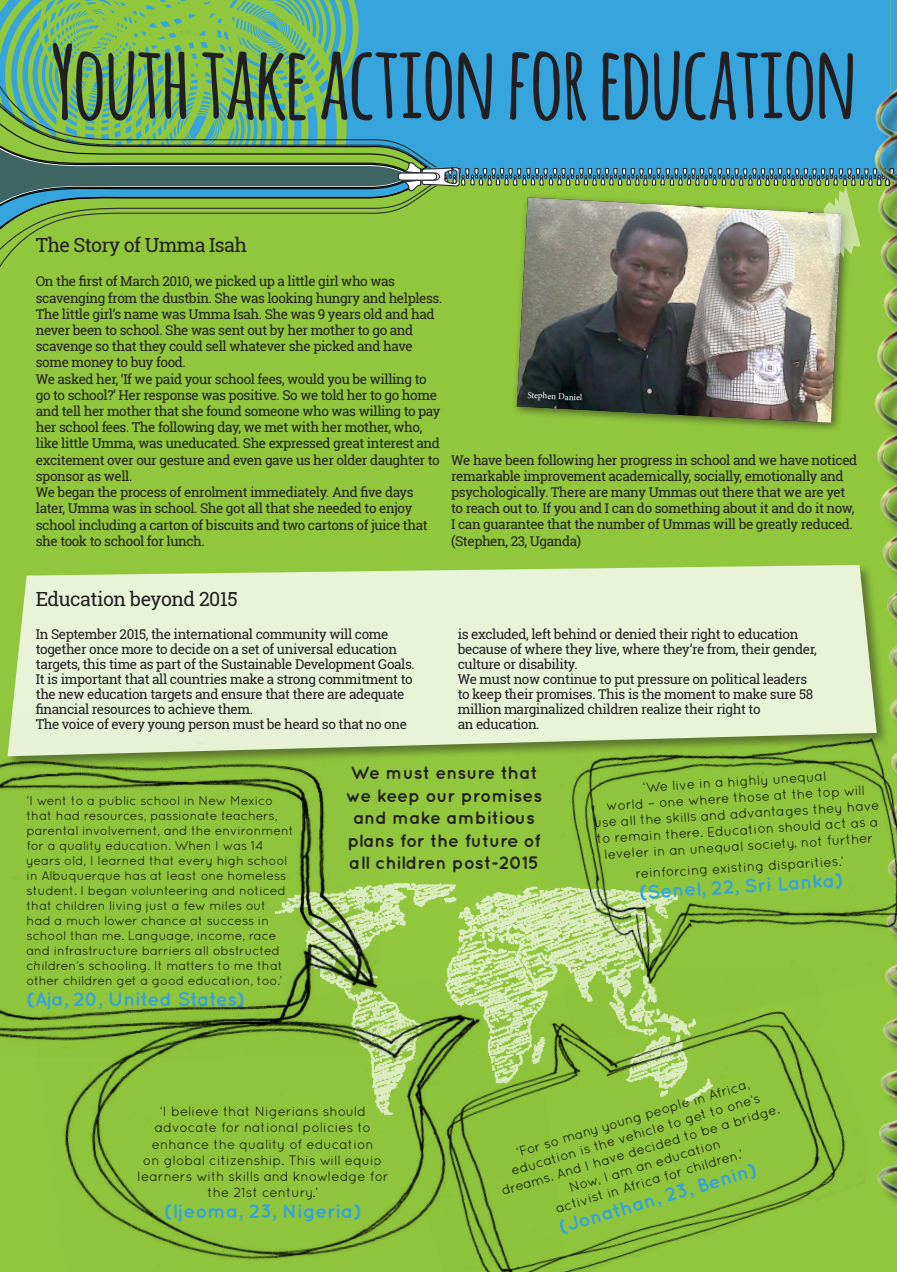
<style>
.page{position:relative;width:897px;height:1272px;background:#90c73d}
.page>*{position:absolute;margin:0;border:0;box-sizing:border-box;transform-origin:0 0}
.t1{font:700 100.5px "Amatic";color:#231f20}
.t2{font:700 19.5px "Quicksand";letter-spacing:-.01em;color:#36a5dd}
.t3{font:19.5px "Roboto Slab";letter-spacing:-.03em;color:#231f20}
.t4{font:700 18px/22.5px "Quicksand";color:#231f20;text-align:center}
.t5{font:13.5px/16.2px "Roboto Slab";letter-spacing:-.03em;color:#231f20}
.t6{font:13.5px/16.2px "Quicksand";color:#000001;text-align:center}
.t7{font:13.5px/16.2px "Quicksand";color:#040503;text-align:center}
.t8{font:12.75px/15px "Quicksand";letter-spacing:-.01em;color:#040503}
.t9{font:9px "Minion Pro";color:#fff}
</style>
<div class="page">
<svg style="left:0;top:0;width:847px;height:91px;fill:#36a5dd"></svg>
<svg style="left:0;top:60px;width:438px;height:207px"></svg>
<div style="left:512px;top:193px;width:341px;height:241px;background:#231f20;opacity:.6"></div>
<img style="left:517px;top:265px;width:325px;height:158px">
<img style="left:382px;top:884px;width:131px;height:82px">
<div style="left:13px;top:565px;width:834px;height:191px;background:#e8f3d8"></div>
<img style="left:847px;top:0;width:50px;height:1203px">
<svg style="left:0;top:91px;width:897px;height:174px"></svg>
<img style="left:0;top:704px;width:382px;height:336px">
<img style="left:34px;top:966px;width:479px;height:294px">
<img style="left:513px;top:738px;width:384px;height:307px">
<img style="left:424px;top:968px;width:441px;height:304px">
<svg style="left:890px;top:0;width:7px;height:8px"></svg>
<h1 class="t1" style="left:52px;top:10px;width:806px">Youth take action for education</h1>
<h2 class="t3" style="left:36px;top:232px;width:213px">The Story of Umma Isah</h2>
<p class="t5" style="left:36px;top:273px;width:408px">On the first of March 2010, we picked up a little girl who was scavenging from the dustbin. She was looking hungry and helpless.<br>The little girl’s name was Umma Isah. She was 9 years old and had never been to school. She was sent out by her mother to go and scavenge so that they could sell whatever she picked and have some money to buy food.<br>We asked her, ‘If we paid your school fees, would you be willing to go to school?’ Her response was positive. So we told her to go home and tell her mother that she found someone who was willing to pay her school fees. The following day, we met with her mother, who, like little Umma, was uneducated. She expressed great interest and excitement over our gesture and even gave us her older daughter to sponsor as well.<br>We began the process of enrolment immediately. And five days later, Umma was in school. She got all that she needed to enjoy school including a carton of biscuits and two cartons of juice that she took to school for lunch.</p>
<p class="t9" style="left:528px;top:389px;width:56px;rotate:3deg">Stephen Daniel</p>
<p class="t5" style="left:451px;top:451px;width:408px">We have been following her progress in school and we have noticed remarkable improvement academically, socially, emotionally and psychologically. There are many Ummas out there that we are yet to reach out to. If you and I can do something about it and do it now, I can guarantee that the number of Ummas will be greatly reduced. (Stephen, 23, Uganda)</p>
<h2 class="t3" style="left:36px;top:585px;width:203px">Education beyond 2015</h2>
<p class="t5" style="left:36px;top:626px;width:380px;line-height:15px">In September 2015, the international community will come together once more to decide on a set of universal education targets, this time as part of the Sustainable Development Goals.<br>It is important that all countries make a strong commitment to the new education targets and ensure that there are adequate financial resources to achieve them.<br>The voice of every young person must be heard so that no one</p>
<p class="t5" style="left:458px;top:626px;width:360px;line-height:15px">is excluded, left behind or denied their right to education because of where they live, where they’re from, their gender, culture or disability.<br>We must now continue to put pressure on political leaders to keep their promises. This is the moment to make sure 58 million marginalized children realize their right to<br>an education.</p>
<h3 class="t4" style="left:346px;top:761px;width:198px">We must ensure that we keep our promises and make ambitious plans for the future of all children post-2015</h3>
<p class="t6" style="left:592px;top:781px;width:288px;rotate:-3deg">‘We live in a highly unequal<br>world – one where those at the top will<br>use all the skills and advantages they have to remain there. Education should act as a leveler in an unequal society, not further</p>
<p class="t6" style="left:635px;top:864px;width:210px;rotate:-3deg">reinforcing existing disparities.’</p>
<p class="t8" style="left:27px;top:792px;width:269px">‘I went to a public school in New Mexico that had resources, passionate teachers, parental involvement, and the environment for a quality education. When I was 14 years old, I learned that every high school in Albuquerque has at least one homeless student. I began volunteering and noticed that children living just a few miles out<br>had a much lower chance at success in school than me. Language, income, race and infrastructure barriers all obstructed children’s schooling. It matters to me that other children get a good education, too.’</p>
<h2 class="t2" style="left:27px;top:987px;width:220px">(Aja, 20, United States)</h2>
<h2 class="t2" style="left:638px;top:880px;width:206px;rotate:-3deg">(Senel, 22, Sri Lanka)</h2>
<p class="t7" style="left:137px;top:1103px;width:253px">‘I believe that Nigerians should advocate for national policies to enhance the quality of education<br>on global citizenship. This will equip learners with skills and knowledge for the 21st century.’</p>
<h2 class="t2" style="left:164px;top:1199px;width:199px">(Ijeoma, 23, Nigeria)</h2>
<p class="t6" style="left:490px;top:1150px;width:291px;rotate:-16deg">‘For so many young people in Africa, education is the vehicle to get to one’s dreams. And I have decided to be a bridge.<br>Now, I am an education<br>activist in Africa for children.’</p>
<h2 class="t2" style="left:556px;top:1215px;width:207px;rotate:-16deg">(Jonathan, 23, Benin)</h2>
</div>
